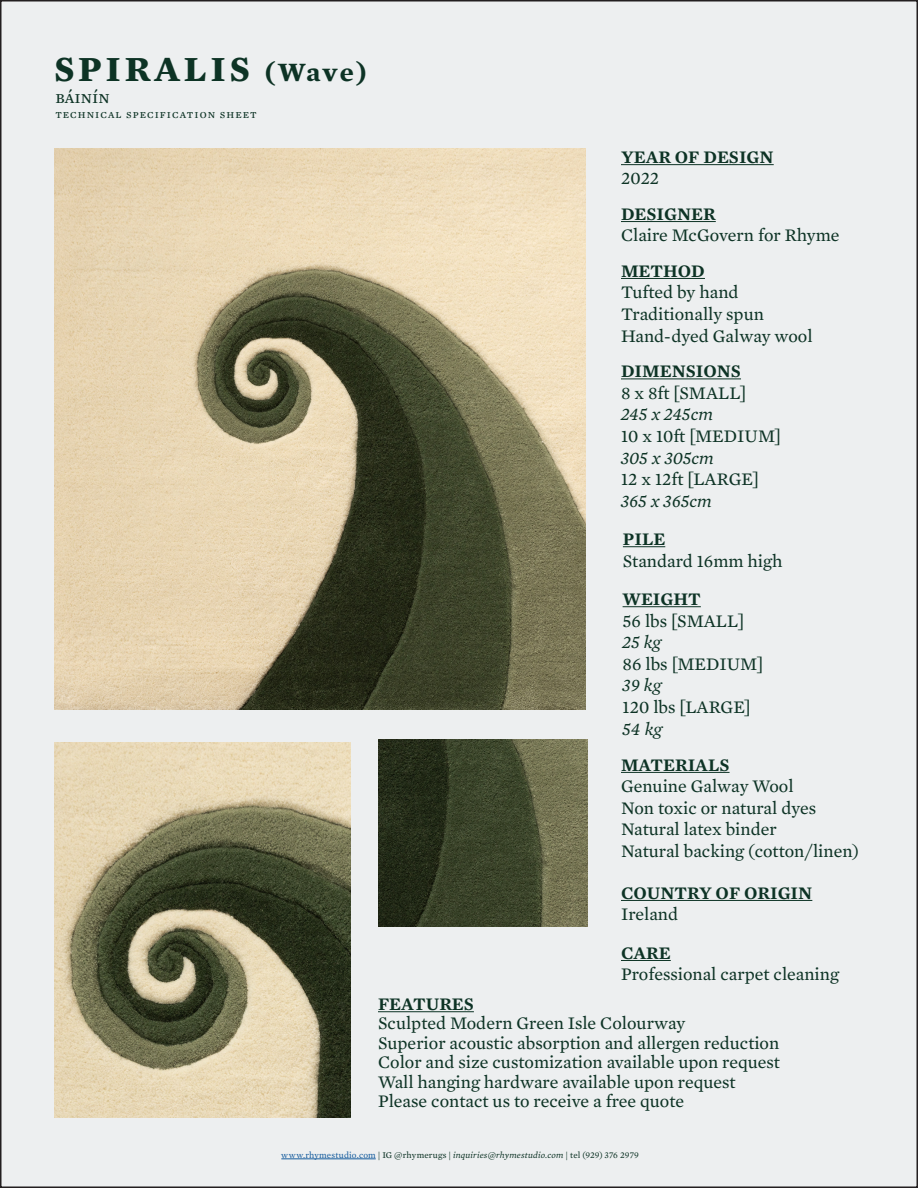
<style>
.page{position:relative;width:918px;height:1188px;background:#fff}
.page>*{position:absolute;margin:0;border:0;box-sizing:border-box;transform-origin:0 0}
.t1{font:700 36px "Mercury Text G2";letter-spacing:.1em;color:#0d3325}
.t2{font:18px "Mercury Text G2";color:#0d3325}
.t3{font:600 18px "Mercury Text G2";color:#0d3325}
.t4{font:italic 18px "Mercury Text G2";color:#0d3325}
.t5{font:12px "Mercury Text G2";letter-spacing:.085em;color:#0d3325}
.t6{font:9px "Mercury Text G2";letter-spacing:.015em;color:#0d3325}
.s1{font-size:27px}
.s2{color:#175d9e}
.s3{font-style:italic}
</style>
<div class="page">
<div style="left:1px;top:1px;width:916px;height:1186px;background:#edeff0"></div>
<img style="left:54px;top:148px;width:532px;height:562px">
<hr style="left:281px;top:1159px;width:95px;height:1px;background:#175d9e">
<hr style="left:378px;top:1011px;width:96px;height:1px;background:#0d3325">
<img style="left:54px;top:742px;width:297px;height:375px">
<img style="left:378px;top:739px;width:210px;height:188px">
<hr style="left:621px;top:164px;width:153px;height:1px;background:#0d3325">
<hr style="left:621px;top:772px;width:109px;height:1px;background:#0d3325">
<hr style="left:621px;top:379px;width:120px;height:1px;background:#0d3325">
<hr style="left:623px;top:546px;width:42px;height:1px;background:#0d3325">
<hr style="left:621px;top:221px;width:95px;height:1px;background:#0d3325">
<hr style="left:621px;top:278px;width:84px;height:1px;background:#0d3325">
<hr style="left:621px;top:900px;width:191px;height:1px;background:#0d3325">
<hr style="left:623px;top:606px;width:78px;height:1px;background:#0d3325">
<hr style="left:621px;top:960px;width:50px;height:1px;background:#0d3325">
<p class="t1" style="left:54px;top:42px;width:314px">SPIRALIS <span class="s1">(Wave)</span></p>
<p class="t2" style="left:55px;top:84px;width:56px">Báinín</p>
<p class="t5" style="left:55px;top:105px;width:203px">Technical Specification Sheet</p>
<p class="t3" style="left:621px;top:143px;width:154px">YEAR OF DESIGN</p>
<p class="t2" style="left:621px;top:166px;width:40px">2022</p>
<p class="t3" style="left:621px;top:200px;width:96px">DESIGNER</p>
<p class="t2" style="left:621px;top:222px;width:220px">Claire McGovern for Rhyme</p>
<p class="t3" style="left:621px;top:257px;width:85px">METHOD</p>
<p class="t2" style="left:621px;top:279px;width:119px">Tufted by hand</p>
<p class="t2" style="left:621px;top:301px;width:144px">Traditionally spun</p>
<p class="t2" style="left:621px;top:323px;width:193px">Hand-dyed Galway wool</p>
<p class="t3" style="left:621px;top:358px;width:122px">DIMENSIONS</p>
<p class="t2" style="left:621px;top:380px;width:127px">8 x 8ft [SMALL]</p>
<p class="t4" style="left:621px;top:401px;width:94px">245 x 245cm</p>
<p class="t2" style="left:621px;top:423px;width:161px">10 x 10ft [MEDIUM]</p>
<p class="t4" style="left:621px;top:445px;width:94px">305 x 305cm</p>
<p class="t2" style="left:621px;top:466px;width:139px">12 x 12ft [LARGE]</p>
<p class="t4" style="left:621px;top:488px;width:92px">365 x 365cm</p>
<p class="t3" style="left:623px;top:526px;width:44px">PILE</p>
<p class="t2" style="left:623px;top:548px;width:161px">Standard 16mm high</p>
<p class="t3" style="left:623px;top:586px;width:80px">WEIGHT</p>
<p class="t2" style="left:623px;top:608px;width:123px">56 lbs [SMALL]</p>
<p class="t4" style="left:623px;top:629px;width:40px">25 kg</p>
<p class="t2" style="left:623px;top:651px;width:142px">86 lbs [MEDIUM]</p>
<p class="t4" style="left:623px;top:672px;width:40px">39 kg</p>
<p class="t2" style="left:623px;top:694px;width:130px">120 lbs [LARGE]</p>
<p class="t4" style="left:623px;top:716px;width:41px">54 kg</p>
<p class="t3" style="left:621px;top:751px;width:110px">MATERIALS</p>
<p class="t2" style="left:621px;top:773px;width:174px">Genuine Galway Wool</p>
<p class="t2" style="left:621px;top:795px;width:197px">Non toxic or natural dyes</p>
<p class="t2" style="left:621px;top:816px;width:157px">Natural latex binder</p>
<p class="t2" style="left:621px;top:838px;width:240px">Natural backing (cotton/linen)</p>
<p class="t3" style="left:621px;top:879px;width:193px">COUNTRY OF ORIGIN</p>
<p class="t2" style="left:621px;top:901px;width:59px">Ireland</p>
<p class="t3" style="left:621px;top:939px;width:51px">CARE</p>
<p class="t2" style="left:621px;top:961px;width:219px">Professional carpet cleaning</p>
<p class="t3" style="left:378px;top:991px;width:97px">FEATURES</p>
<p class="t2" style="left:378px;top:1011px;width:309px">Sculpted Modern Green Isle Colourway</p>
<p class="t2" style="left:378px;top:1030px;width:403px">Superior acoustic absorption and allergen reduction</p>
<p class="t2" style="left:378px;top:1050px;width:403px">Color and size customization available upon request</p>
<p class="t2" style="left:378px;top:1069px;width:359px">Wall hanging hardware available upon request</p>
<p class="t2" style="left:378px;top:1089px;width:308px">Please contact us to receive a free quote</p>
<p class="t6" style="left:281px;top:1148px;width:359px"><span class="s2">www.rhymestudio.com</span> | IG @rhymerugs | <span class="s3">inquiries@rhymestudio.com |</span> tel (929) 376 2979</p>
</div>
